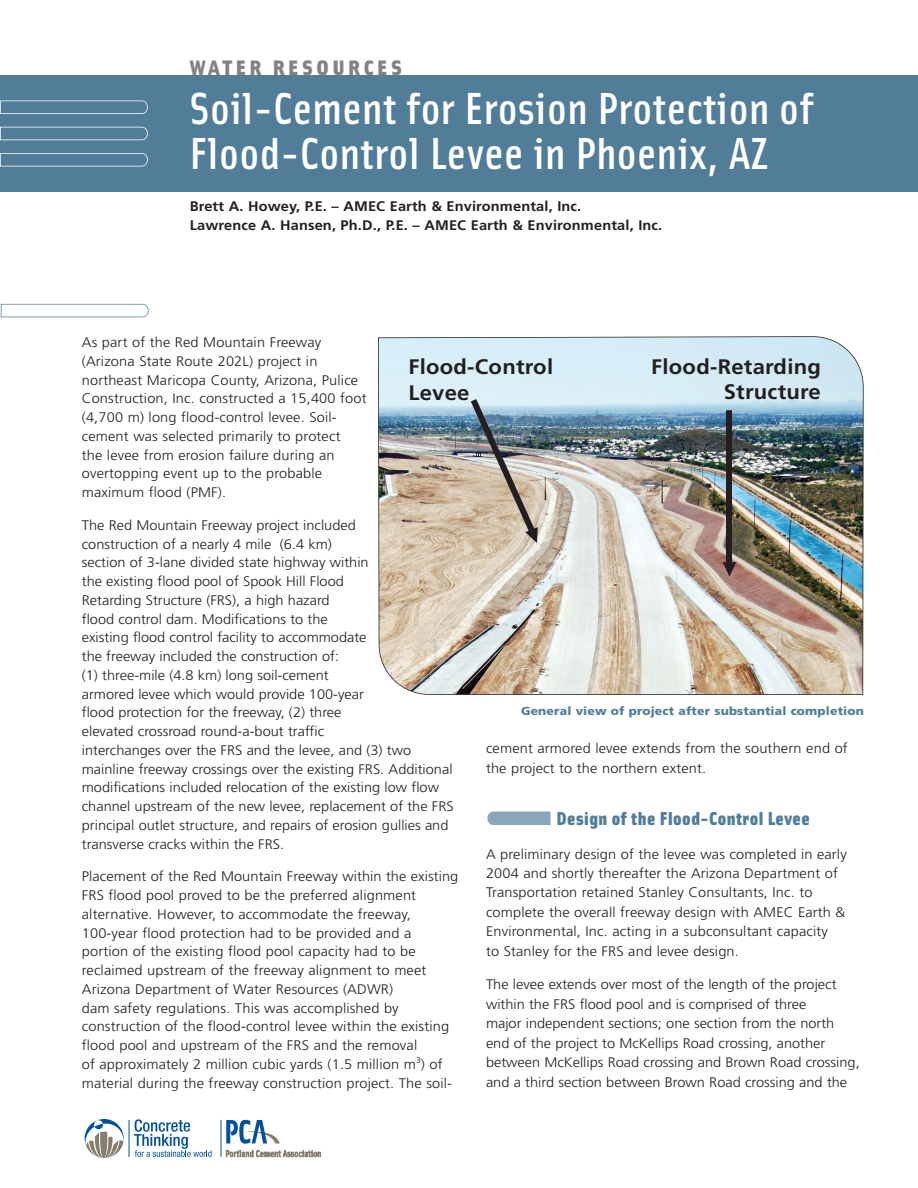
<style>
.page{position:relative;width:918px;height:1188px;background:#fff}
.page>*{position:absolute;margin:0;border:0;box-sizing:border-box;transform-origin:0 0}
.t1{font:500 45px/45px "Solex";letter-spacing:.01em;color:#fff;scale:1.05 1}
.t2{font:700 21px/25.2px "Frutiger";letter-spacing:.01em;color:#231f20;scale:1.05 1}
.t3{font:900 21px "Solex";letter-spacing:.155em;color:#808285;scale:1.1 1}
.t4{font:900 18.75px "Solex";letter-spacing:.025em;color:#517d98}
.t5{font:300 13.8px/18.8px "Frutiger";letter-spacing:.005em;color:#231f20;scale:1.05 1}
.t6{font:700 13.8px/18.8px "Frutiger";letter-spacing:.01em;color:#231f20;scale:1.05 1}
.t7{font:900 11.7px "Frutiger";letter-spacing:.01em;color:#517d98;scale:1.05 1}
</style>
<div class="page">
<div style="left:1px;top:76px;width:917px;height:116px;background:#517d98"></div>
<svg style="left:85px;top:1119px;width:39px;height:39px"></svg>
<svg style="left:134px;top:1119px;width:78px;height:38px"></svg>
<hr style="left:129px;top:1120px;width:1px;height:37px;background:#01529b">
<svg style="left:226px;top:1150px;width:95px;height:7px"></svg>
<svg style="left:226px;top:1120px;width:54px;height:24px"></svg>
<hr style="left:221px;top:1120px;width:1px;height:37px;background:#01529b">
<svg style="left:142px;top:304px;width:6px;height:13px"></svg>
<svg style="left:142px;top:153px;width:6px;height:13px"></svg>
<svg style="left:142px;top:127px;width:6px;height:13px"></svg>
<svg style="left:142px;top:100px;width:6px;height:14px"></svg>
<img style="left:379px;top:336px;width:485px;height:359px">
<svg style="left:488px;top:812px;width:62px;height:13px"></svg>
<div style="left:726px;top:410px;width:6px;height:160px;background:#231f20"></div>
<svg style="left:723px;top:562px;width:13px;height:15px"></svg>
<img style="left:466px;top:392px;width:76px;height:151px">
<h2 class="t3" style="left:190px;top:61px;width:194px">WATER RESOURCES</h2>
<h1 class="t1" style="left:190px;top:90px;width:596px">Soil-Cement for Erosion Protection of<br>Flood-Control Levee in Phoenix, AZ</h1>
<p class="t6" style="left:190px;top:198px;width:452px">Brett A. Howey, P.E. – AMEC Earth &amp; Environmental, Inc.<br>Lawrence A. Hansen, Ph.D., P.E. – AMEC Earth &amp; Environmental, Inc.</p>
<p class="t5" style="left:82px;top:334px;width:273px">As part of the Red Mountain Freeway (Arizona State Route 202L) project in northeast Maricopa County, Arizona, Pulice Construction, Inc. constructed a 15,400 foot (4,700 m) long flood-control levee. Soil&shy;cement was selected primarily to protect<br>the levee from erosion failure during an overtopping event up to the probable maximum flood (PMF).</p>
<p class="t5" style="left:82px;top:517px;width:356px">The Red Mountain Freeway project included<br>construction of a nearly 4 mile (6.4 km)<br>section of 3-lane divided state highway within<br>the existing flood pool of Spook Hill Flood<br>Retarding Structure (FRS), a high hazard<br>flood control dam. Modifications to the<br>existing flood control facility to accommodate<br>the freeway included the construction of:<br>(1) three-mile (4.8 km) long soil-cement<br>armored levee which would provide 100-year<br>flood protection for the freeway, (2) three<br>elevated crossroad round-a-bout traffic<br>interchanges over the FRS and the levee, and (3) two mainline freeway crossings over the existing FRS. Additional modifications included relocation of the existing low flow channel upstream of the new levee, replacement of the FRS principal outlet structure, and repairs of erosion gullies and transverse cracks within the FRS.</p>
<p class="t5" style="left:82px;top:868px;width:360px">Placement of the Red Mountain Freeway within the existing FRS flood pool proved to be the preferred alignment alternative. However, to accommodate the freeway, 100-year flood protection had to be provided and a portion of the existing flood pool capacity had to be reclaimed upstream of the freeway alignment to meet Arizona Department of Water Resources (ADWR)<br>dam safety regulations. This was accomplished by construction of the flood-control levee within the existing flood pool and upstream of the FRS and the removal<br>of approximately 2 million cubic yards (1.5 million m<sup>3</sup>) of material during the freeway construction project. The soil-</p>
<h2 class="t2" style="left:409px;top:356px;width:139px">Flood-Control<br>Levee</h2>
<h2 class="t2" style="left:651px;top:356px;width:163px;text-align:right">Flood-Retarding<br>Structure</h2>
<p class="t7" style="left:521px;top:706px;width:328px">General view of project after substantial completion</p>
<p class="t5" style="left:486px;top:740px;width:346px;line-height:19.5px">cement armored levee extends from the southern end of the project to the northern extent.</p>
<h3 class="t4" style="left:556px;top:812px;width:255px">Design of the Flood-Control Levee</h3>
<p class="t5" style="left:486px;top:845px;width:345px;line-height:19.5px">A preliminary design of the levee was completed in early 2004 and shortly thereafter the Arizona Department of Transportation retained Stanley Consultants, Inc. to complete the overall freeway design with AMEC Earth &amp; Environmental, Inc. acting in a subconsultant capacity<br>to Stanley for the FRS and levee design.</p>
<p class="t5" style="left:486px;top:976px;width:357px;line-height:19.5px">The levee extends over most of the length of the project within the FRS flood pool and is comprised of three<br>major independent sections; one section from the north end of the project to McKellips Road crossing, another between McKellips Road crossing and Brown Road crossing, and a third section between Brown Road crossing and the</p>
</div>
